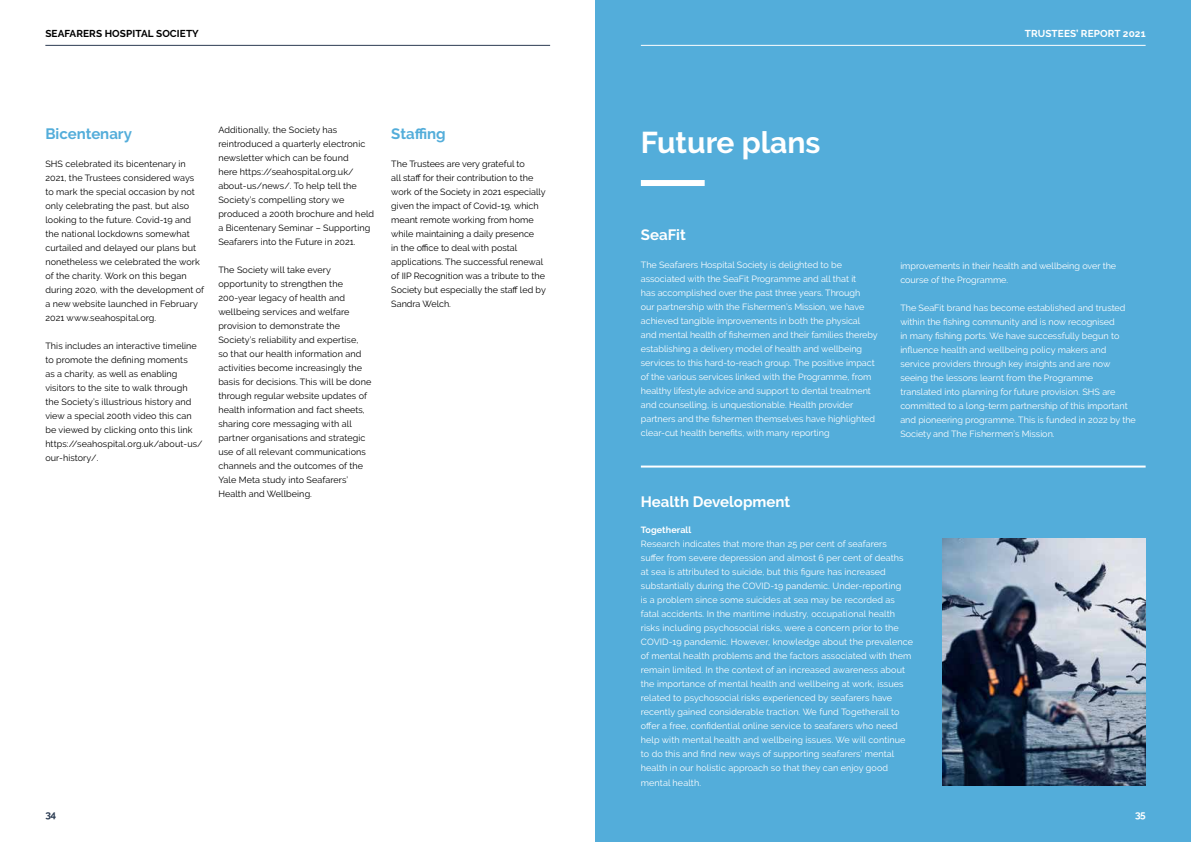
<style>
.page{position:relative;width:1191px;height:842px;background:#fff}
.page>*{position:absolute;margin:0;border:0;box-sizing:border-box;transform-origin:0 0}
.t1{font:700 30px "Raleway";color:#fff}
.t2{font:700 15px "Raleway";color:#fff}
.t3{font:700 15px "Raleway";color:#53adda}
.t4{font:700 10px "Raleway";letter-spacing:.01em;color:#000}
.t5{font:700 10px "Raleway";letter-spacing:.01em;color:#fff}
.t6{font:700 10px "Raleway";color:#2b3b52}
.t7{font:9px/14px "Raleway";color:#fff}
.t8{font:9px/14px "Raleway";letter-spacing:.01em;color:#000}
.t9{font:700 9px "Raleway";letter-spacing:.01em;color:#fff}
</style>
<div class="page">
<hr style="left:45px;top:45px;width:505px;height:1px;background:#2b3b52">
<div style="left:595px;top:0;width:596px;height:842px;background:#53adda"></div>
<div style="left:641px;top:180px;width:63px;height:6px;background:#fff"></div>
<hr style="left:641px;top:466px;width:504px;height:2px;background:#fff">
<img style="left:943px;top:539px;width:202px;height:246px">
<hr style="left:641px;top:45px;width:504px;height:1px;background:#fff">
<p class="t4" style="left:45px;top:28px;width:155px">SEAFARERS HOSPITAL SOCIETY</p>
<p class="t5" style="left:1024px;top:28px;width:122px">TRUSTEES’ REPORT 2021</p>
<h2 class="t3" style="left:45px;top:125px;width:88px">Bicentenary</h2>
<p class="t8" style="left:45px;top:157px;width:160px">SHS celebrated its bicentenary in 2021, the Trustees considered ways to mark the special occasion by not only celebrating the past, but also looking to the future. Covid-19 and the national lockdowns somewhat curtailed and delayed our plans but nonetheless we celebrated the work of the charity. Work on this began during 2020, with the development of a new website launched in February 2021 www.seahospital.org.</p>
<p class="t8" style="left:45px;top:339px;width:159px">This includes an interactive timeline to promote the defining moments<br>as a charity, as well as enabling visitors to the site to walk through the Society’s illustrious history and view a special 200th video this can be viewed by clicking onto this link https://seahospital.org.uk/about-us/ our-history/.</p>
<p class="t8" style="left:218px;top:123px;width:157px">Additionally, the Society has reintroduced a quarterly electronic newsletter which can be found<br>here https://seahospital.org.uk/ about-us/news/. To help tell the Society’s compelling story we produced a 200th brochure and held a Bicentenary Seminar – Supporting Seafarers into the Future in 2021.</p>
<p class="t8" style="left:218px;top:263px;width:154px">The Society will take every opportunity to strengthen the<br>200-year legacy of health and wellbeing services and welfare provision to demonstrate the<br>Society’s reliability and expertise,<br>so that our health information and activities become increasingly the basis for decisions. This will be done through regular website updates of health information and fact sheets, sharing core messaging with all partner organisations and strategic use of all relevant communications channels and the outcomes of the<br>Yale Meta study into Seafarers’<br>Health and Wellbeing.</p>
<h2 class="t3" style="left:391px;top:125px;width:56px">Staffing</h2>
<p class="t8" style="left:391px;top:157px;width:156px">The Trustees are very grateful to<br>all staff for their contribution to the work of the Society in 2021 especially given the impact of Covid-19, which meant remote working from home while maintaining a daily presence<br>in the office to deal with postal applications. The successful renewal of IIP Recognition was a tribute to the Society but especially the staff led by Sandra Welch.</p>
<h1 class="t1" style="left:641px;top:125px;width:181px">Future plans</h1>
<h2 class="t2" style="left:641px;top:226px;width:46px">SeaFit</h2>
<p class="t7" style="left:641px;top:258px;width:238px">The Seafarers Hospital Society is delighted to be associated with the SeaFit Programme and all that it<br>has accomplished over the past three years. Through<br>our partnership with the Fishermen’s Mission, we have achieved tangible improvements in both the physical and mental health of fishermen and their families thereby establishing a delivery model of health and wellbeing services to this hard-to-reach group. The positive impact of the various services linked with the Programme, from healthy lifestyle advice and support to dental treatment and counselling, is unquestionable. Health provider partners and the fishermen themselves have highlighted clear-cut health benefits, with many reporting</p>
<p class="t7" style="left:900px;top:258px;width:217px">improvements in their health and wellbeing over the course of the Programme.</p>
<p class="t7" style="left:900px;top:300px;width:237px">The SeaFit brand has become established and trusted within the fishing community and is now recognised<br>in many fishing ports. We have successfully begun to influence health and wellbeing policy makers and service providers through key insights and are now seeing the lessons learnt from the Programme translated into planning for future provision. SHS are committed to a long-term partnership of this important and pioneering programme. This is funded in 2022 by the Society and The Fishermen’s Mission.</p>
<h2 class="t2" style="left:641px;top:493px;width:151px">Health Development</h2>
<p class="t9" style="left:641px;top:525px;width:52px">Togetherall</p>
<p class="t7" style="left:641px;top:537px;width:274px">Research indicates that more than 25 per cent of seafarers<br>suffer from severe depression and almost 6 per cent of deaths at sea is attributed to suicide, but this figure has increased substantially during the COVID-19 pandemic. Under-reporting<br>is a problem since some suicides at sea may be recorded as fatal accidents. In the maritime industry, occupational health risks including psychosocial risks, were a concern prior to the COVID-19 pandemic. However, knowledge about the prevalence of mental health problems and the factors associated with them remain limited. In the context of an increased awareness about the importance of mental health and wellbeing at work, issues related to psychosocial risks experienced by seafarers have recently gained considerable traction. We fund Togetherall to offer a free, confidential online service to seafarers who need help with mental health and wellbeing issues. We will continue to do this and find new ways of supporting seafarers’ mental health in our holistic approach so that they can enjoy good mental health.</p>
<p class="t6" style="left:45px;top:809px;width:12px">34</p>
<p class="t5" style="left:1135px;top:809px;width:12px">35</p>
</div>
